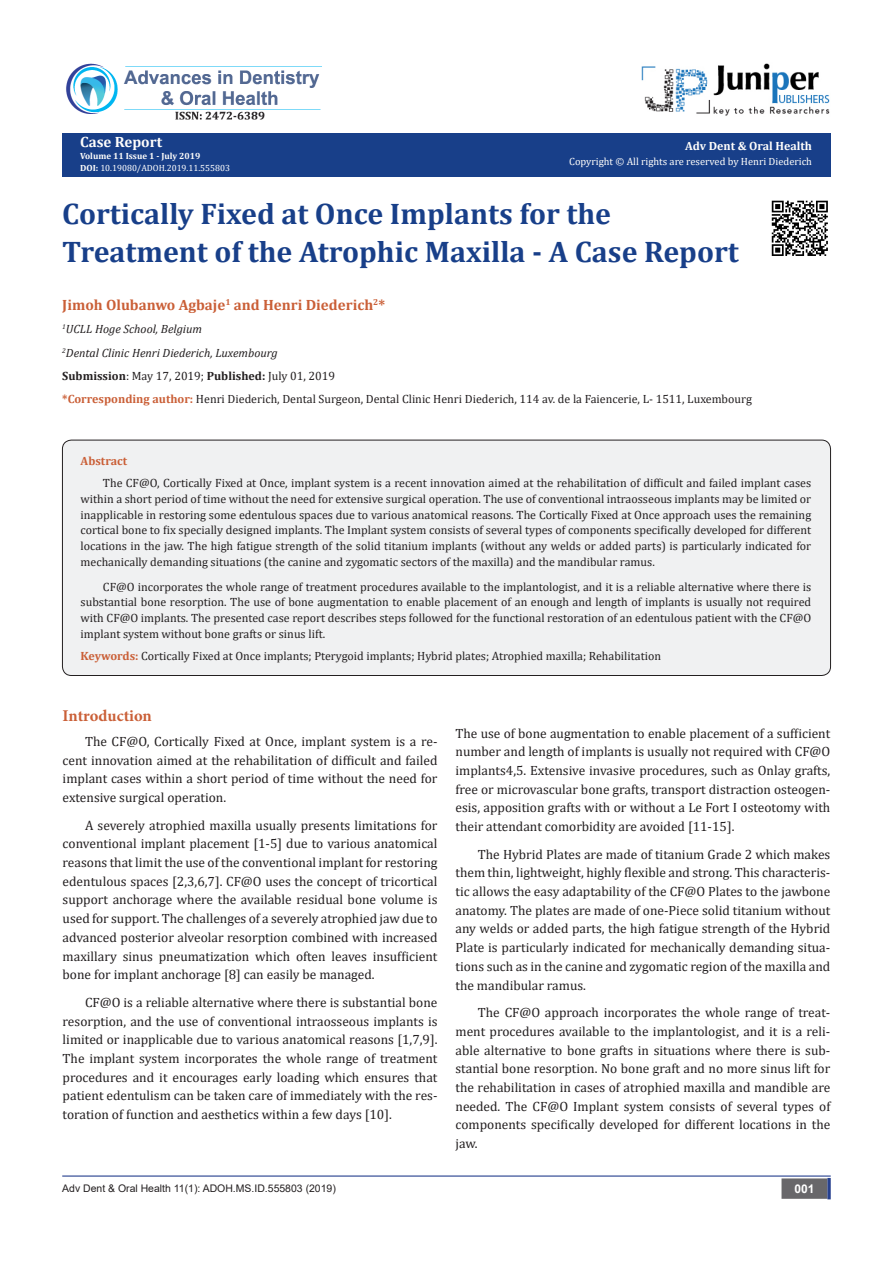
<style>
.page{position:relative;width:893px;height:1263px;background:#fff}
.page>*{position:absolute;margin:0;border:0;box-sizing:border-box;transform-origin:0 0}
.t1{font:700 29.85px/37.3px "Cambria";color:#183f89}
.t2{font:700 16.5px "Minion Pro";letter-spacing:-.005em;color:#ca5f37}
.t3{font:700 15px "Cambria";color:#ca5f37}
.t4{font:700 15px "Cambria";color:#fffefc}
.t5{font:13.5px/18.8px "Cambria";color:#231f20;text-align:justify}
.t6{font:12px/15.8px "Cambria";color:#231f20;text-align:justify}
.t7{font:italic 12px "Cambria";color:#231f20}
.t8{font:700 12px "Cambria";color:#fffefc}
.t9{font:700 12px "Cambria";color:#ca5f37}
.t10{font:700 12px "Arial";color:#fff}
.t11{font:10.5px "Arial";color:#231f20}
.t12{font:10.5px "Cambria";color:#fffefc}
.t13{font:9px "Cambria";color:#fff}
.t14{font:700 9px "Cambria";color:#fffefc}
.s1{font-weight:700;color:#fffefc}
.s2{font-weight:700}
.s3{font-weight:700;color:#ca5f37}
</style>
<div class="page">
<div style="left:62px;top:133px;width:769px;height:43px;background:#183f89"></div>
<hr style="left:62px;top:1175px;width:769px;height:1px;background:#253f8e">
<div style="left:782px;top:1179px;width:45px;height:19px;background:#68676a"></div>
<div style="left:781px;top:1178px;width:46px;height:21px;border:2px solid #68676a"></div>
<svg style="left:827px;top:1178px;width:4px;height:21px"></svg>
<img style="left:66px;top:63px;width:256px;height:57px">
<img style="left:641px;top:63px;width:189px;height:53px">
<div style="left:62px;top:440px;width:768px;height:235px;background:#f0f1f2;border-radius:9px"></div>
<div style="left:62px;top:440px;width:769px;height:236px;border:1px solid #231f20;border-radius:9px"></div>
<img style="left:771px;top:200px;width:57px;height:56px">
<p class="t4" style="left:80px;top:131px;width:83px">Case Report</p>
<p class="t14" style="left:80px;top:149px;width:122px">Volume 11 Issue 1 - July 2019</p>
<p class="t13" style="left:80px;top:163px;width:151px"><span class="s1">D</span><span class="s2">OI:</span> 10.19080/ADOH.2019.11.555803</p>
<p class="t8" style="left:685px;top:137px;width:128px">Adv Dent &amp; Oral Health</p>
<p class="t12" style="left:569px;top:156px;width:244px">Copyright © All rights are reserved by Henri Diederich</p>
<p class="t1" style="left:62px;top:194px;width:678px">Cortically Fixed at Once Implants for the<br>Treatment of the Atrophic Maxilla - A Case Report</p>
<p class="t3" style="left:62px;top:294px;width:324px">Jimoh Olubanwo Agbaje<sup>1</sup> and Henri Diederich<sup>2</sup>*</p>
<p class="t7" style="left:62px;top:321px;width:141px"><sup>1</sup>UCLL Hoge School, Belgium</p>
<p class="t7" style="left:62px;top:344px;width:217px"><sup>2</sup>Dental Clinic Henri Diederich, Luxembourg</p>
<p class="t6" style="left:62px;top:368px;width:274px"><span class="s2">Submission</span>: May 17, 2019; <span class="s2">Published:</span> July 01, 2019</p>
<p class="t6" style="left:62px;top:391px;width:691px"><span class="s3">*Corresponding author:</span> Henri Diederich, Dental Surgeon, Dental Clinic Henri Diederich, 114 av. de la Faiencerie, L- 1511, Luxembourg</p>
<p class="t9" style="left:81px;top:453px;width:48px">Abstract</p>
<p class="t6" style="left:81px;top:475px;width:732px;text-indent:22px">The CF@O, Cortically Fixed at Once, implant system is a recent innovation aimed at the rehabilitation of difficult and failed implant cases within a short period of time without the need for extensive surgical operation. The use of conventional intraosseous implants may be limited or inapplicable in restoring some edentulous spaces due to various anatomical reasons. The Cortically Fixed at Once approach uses the remaining cortical bone to fix specially designed implants. The Implant system consists of several types of components specifically developed for different locations in the jaw. The high fatigue strength of the solid titanium implants (without any welds or added parts) is particularly indicated for mechanically demanding situations (the canine and zygomatic sectors of the maxilla) and the mandibular ramus.</p>
<p class="t6" style="left:81px;top:578px;width:732px;text-indent:22px">CF@O incorporates the whole range of treatment procedures available to the implantologist, and it is a reliable alternative where there is substantial bone resorption. The use of bone augmentation to enable placement of an enough and length of implants is usually not required with CF@O implants. The presented case report describes steps followed for the functional restoration of an edentulous patient with the CF@O implant system without bone grafts or sinus lift.</p>
<p class="t6" style="left:81px;top:647px;width:582px"><span class="s3">Keywords:</span> Cortically Fixed at Once implants; Pterygoid implants; Hybrid plates; Atrophied maxilla; Rehabilitation</p>
<p class="t2" style="left:63px;top:704px;width:91px">Introduction</p>
<p class="t5" style="left:63px;top:732px;width:376px;text-indent:22px">The CF@O, Cortically Fixed at Once, implant system is a re&shy;cent innovation aimed at the rehabilitation of difficult and failed implant cases within a short period of time without the need for extensive surgical operation.</p>
<p class="t5" style="left:63px;top:816px;width:376px;text-indent:22px">A severely atrophied maxilla usually presents limitations for conventional implant placement [1-5] due to various anatomical reasons that limit the use of the conventional implant for restoring edentulous spaces [2,3,6,7]. CF@O uses the concept of tricortical support anchorage where the available residual bone volume is used for support. The challenges of a severely atrophied jaw due to advanced posterior alveolar resorption combined with increased maxillary sinus pneumatization which often leaves insufficient bone for implant anchorage [8] can easily be managed.</p>
<p class="t5" style="left:63px;top:993px;width:376px;text-indent:22px">CF@O is a reliable alternative where there is substantial bone resorption, and the use of conventional intraosseous implants is limited or inapplicable due to various anatomical reasons [1,7,9].<br>The implant system incorporates the whole range of treatment procedures and it encourages early loading which ensures that patient edentulism can be taken care of immediately with the res&shy;toration of function and aesthetics within a few days [10].</p>
<p class="t11" style="left:62px;top:1181px;width:275px">Adv Dent &amp; Oral Health 11(1): ADOH.MS.ID.555803 (2019)</p>
<p class="t5" style="left:455px;top:724px;width:376px">The use of bone augmentation to enable placement of a sufficient number and length of implants is usually not required with CF@O implants4,5. Extensive invasive procedures, such as Onlay grafts, free or microvascular bone grafts, transport distraction osteogen&shy;esis, apposition grafts with or without a Le Fort I osteotomy with their attendant comorbidity are avoided [11-15].</p>
<p class="t5" style="left:455px;top:845px;width:376px;text-indent:22px">The Hybrid Plates are made of titanium Grade 2 which makes them thin, lightweight, highly flexible and strong. This characteris&shy;tic allows the easy adaptability of the CF@O Plates to the jawbone anatomy. The plates are made of one-Piece solid titanium without any welds or added parts, the high fatigue strength of the Hybrid Plate is particularly indicated for mechanically demanding situa&shy;tions such as in the canine and zygomatic region of the maxilla and the mandibular ramus.</p>
<p class="t5" style="left:455px;top:1003px;width:376px;text-indent:22px">The CF@O approach incorporates the whole range of treat&shy;ment procedures available to the implantologist, and it is a reli&shy;able alternative to bone grafts in situations where there is sub&shy;stantial bone resorption. No bone graft and no more sinus lift for the rehabilitation in cases of atrophied maxilla and mandible are needed. The CF@O Implant system consists of several types of components specifically developed for different locations in the jaw.</p>
<p class="t10" style="left:794px;top:1180px;width:22px">001</p>
</div>
